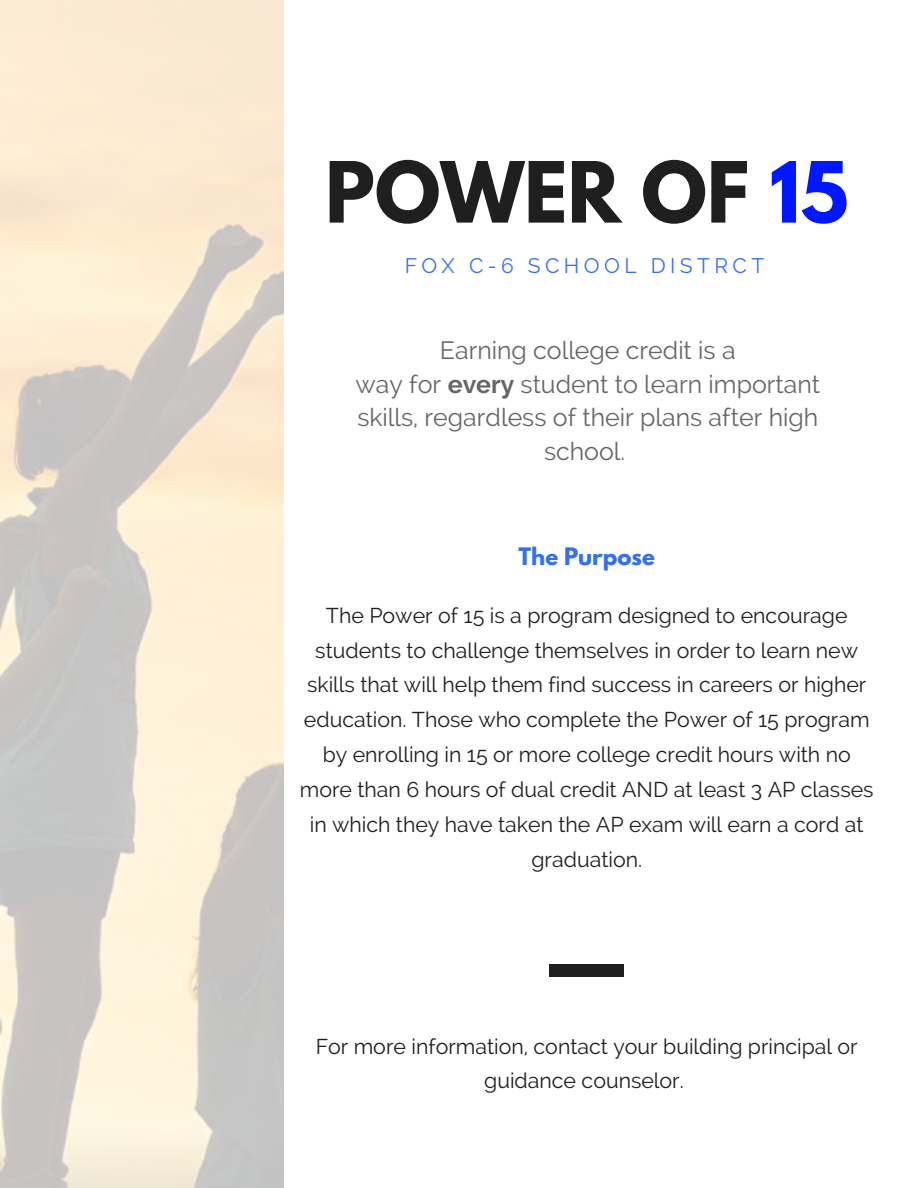
<style>
.page{position:relative;width:918px;height:1188px;background:#fff}
.page>*{position:absolute;margin:0;border:0;box-sizing:border-box;transform-origin:0 0}
.t1{font:700 74.7px "League Spartan";color:#1f1f1f}
.t2{font:24.9px/33.8px "Raleway";color:#666;text-align:center}
.t3{font:21.3px/34.8px "Raleway";color:#1f1f1f;text-align:center}
.t4{font:700 21.3px "League Spartan";color:#3370ef}
.t5{font:21px "Raleway";letter-spacing:.21em;color:#3370ef}
.s1{color:#0017ff}
.s2{font-weight:700}
</style>
<div class="page">
<img style="left:0;top:0;width:283px;height:1188px">
<div style="left:549px;top:964px;width:74px;height:12px;background:#1f1f1f"></div>
<h1 class="t1" style="left:325px;top:155px;width:525px">POWER OF <span class="s1">15</span></h1>
<p class="t5" style="left:405px;top:253px;width:361px">FOX C-6 SCHOOL DISTRCT</p>
<p class="t2" style="left:356px;top:333px;width:466px">Earning college credit is a<br>way for <span class="s2">every</span> student to learn important skills, regardless of their plans after high school.</p>
<p class="t4" style="left:519px;top:546px;width:138px">The Purpose</p>
<p class="t3" style="left:300px;top:598px;width:575px">The Power of 15 is a program designed to encourage students to challenge themselves in order to learn new skills that will help them find success in careers or higher education. Those who complete the Power of 15 program by enrolling in 15 or more college credit hours with no more than 6 hours of dual credit AND at least 3 AP classes in which they have taken the AP exam will earn a cord at graduation.</p>
<p class="t3" style="left:316px;top:1029px;width:544px">For more information, contact your building principal or guidance counselor.</p>
</div>
